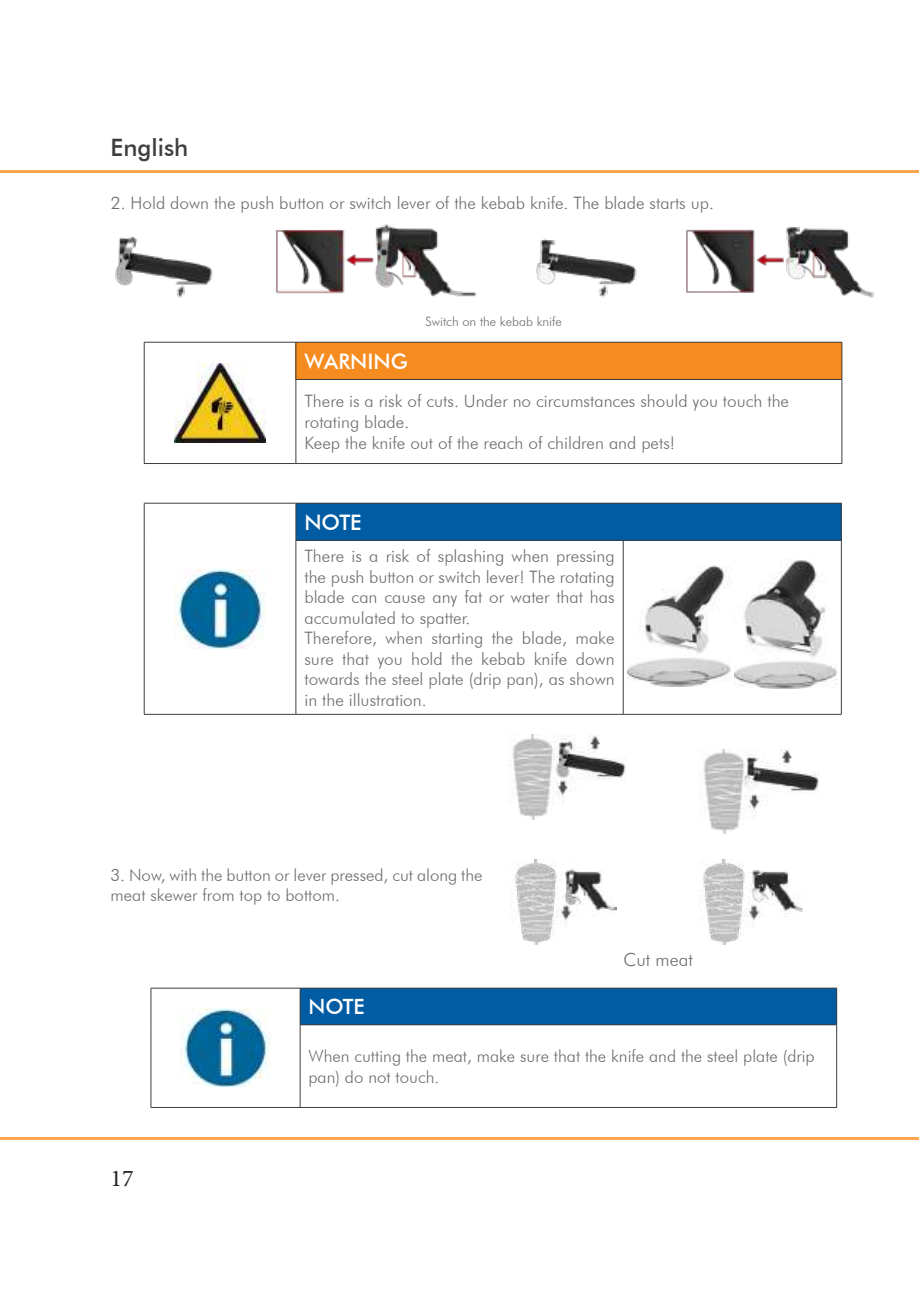
<style>
.page{position:relative;width:919px;height:1310px;background:#fff}
.page>*{position:absolute;margin:0;border:0;box-sizing:border-box;transform-origin:0 0}
.t1{font:500 24px "Futura BT";color:#3e3e3f}
.t2{font:24px "Minion Pro";color:#231f20}
.t3{font:500 21.3px "Futura BT";color:#fff}
.t4{font:500 21px "Futura BT";color:#fff}
.t5{font:300 18px "Futura BT";color:#6c6d70}
.t6{font:300 17.1px/20.4px "Futura BT";color:#6c6d70}
.t7{font:300 16.8px/20.1px "Futura BT";color:#6c6d70}
.t8{font:300 12.9px "Futura BT";color:#6c6d70}
</style>
<div class="page">
<hr style="left:0;top:1137px;width:918px;height:3px;background:#f9a64e">
<hr style="left:0;top:170px;width:918px;height:3px;background:#f9a64e">
<div style="left:296px;top:503px;width:545px;height:37px;background:#015ca3"></div>
<hr style="left:144px;top:503px;width:152px;height:1px;background:#3e3e3f">
<hr style="left:144px;top:503px;width:1px;height:37px;background:#3e3e3f">
<hr style="left:144px;top:540px;width:1px;height:174px;background:#3e3e3f">
<hr style="left:144px;top:714px;width:152px;height:1px;background:#3e3e3f">
<hr style="left:296px;top:503px;width:327px;height:1px;background:#3e3e3f">
<hr style="left:295px;top:503px;width:1px;height:37px;background:#3e3e3f">
<hr style="left:623px;top:503px;width:218px;height:1px;background:#3e3e3f">
<hr style="left:840px;top:503px;width:1px;height:37px;background:#3e3e3f">
<hr style="left:295px;top:540px;width:328px;height:1px;background:#3e3e3f">
<hr style="left:295px;top:541px;width:1px;height:173px;background:#3e3e3f">
<hr style="left:623px;top:540px;width:218px;height:1px;background:#3e3e3f">
<hr style="left:622px;top:541px;width:1px;height:173px;background:#3e3e3f">
<hr style="left:840px;top:541px;width:1px;height:173px;background:#3e3e3f">
<hr style="left:296px;top:714px;width:327px;height:1px;background:#3e3e3f">
<hr style="left:623px;top:714px;width:218px;height:1px;background:#3e3e3f">
<img style="left:174px;top:569px;width:91px;height:79px">
<img style="left:627px;top:565px;width:104px;height:122px">
<div style="left:296px;top:342px;width:545px;height:37px;background:#f68b1f"></div>
<hr style="left:144px;top:342px;width:152px;height:1px;background:#3e3e3f">
<hr style="left:144px;top:342px;width:1px;height:37px;background:#3e3e3f">
<hr style="left:144px;top:379px;width:1px;height:84px;background:#3e3e3f">
<hr style="left:144px;top:463px;width:152px;height:1px;background:#3e3e3f">
<hr style="left:296px;top:342px;width:546px;height:1px;background:#3e3e3f">
<hr style="left:295px;top:342px;width:1px;height:37px;background:#3e3e3f">
<hr style="left:841px;top:342px;width:1px;height:37px;background:#3e3e3f">
<hr style="left:295px;top:379px;width:547px;height:1px;background:#3e3e3f">
<hr style="left:295px;top:380px;width:1px;height:83px;background:#3e3e3f">
<hr style="left:841px;top:380px;width:1px;height:83px;background:#3e3e3f">
<hr style="left:296px;top:463px;width:546px;height:1px;background:#3e3e3f">
<img style="left:174px;top:363px;width:91px;height:79px">
<img style="left:115px;top:237px;width:98px;height:61px">
<img style="left:536px;top:238px;width:101px;height:60px">
<img style="left:686px;top:227px;width:189px;height:71px">
<img style="left:276px;top:224px;width:201px;height:73px">
<img style="left:734px;top:560px;width:104px;height:128px">
<img style="left:510px;top:734px;width:116px;height:85px">
<div style="left:300px;top:988px;width:536px;height:36px;background:#015ca3"></div>
<hr style="left:151px;top:987px;width:149px;height:1px;background:#3e3e3f">
<hr style="left:150px;top:988px;width:1px;height:36px;background:#3e3e3f">
<hr style="left:150px;top:1024px;width:1px;height:83px;background:#3e3e3f">
<hr style="left:151px;top:1107px;width:149px;height:1px;background:#3e3e3f">
<hr style="left:300px;top:987px;width:536px;height:1px;background:#3e3e3f">
<hr style="left:299px;top:988px;width:1px;height:36px;background:#3e3e3f">
<hr style="left:836px;top:988px;width:1px;height:36px;background:#3e3e3f">
<hr style="left:300px;top:1024px;width:536px;height:1px;background:#3e3e3f">
<hr style="left:299px;top:1025px;width:1px;height:82px;background:#3e3e3f">
<hr style="left:836px;top:1025px;width:1px;height:82px;background:#3e3e3f">
<hr style="left:300px;top:1107px;width:536px;height:1px;background:#3e3e3f">
<img style="left:181px;top:1009px;width:88px;height:77px">
<img style="left:701px;top:749px;width:117px;height:84px">
<img style="left:698px;top:860px;width:105px;height:84px">
<img style="left:510px;top:860px;width:106px;height:84px">
<h1 class="t1" style="left:111px;top:132px;width:79px">English</h1>
<p class="t6" style="left:111px;top:192px;width:604px">2. Hold down the push button or switch lever of the kebab knife. The blade starts up.</p>
<p class="t8" style="left:425px;top:314px;width:138px">Switch on the kebab knife</p>
<p class="t3" style="left:304px;top:348px;width:105px">WARNING</p>
<p class="t6" style="left:304px;top:391px;width:486px">There is a risk of cuts. Under no circumstances should you touch the rotating blade.<br>Keep the knife out of the reach of children and pets!</p>
<p class="t3" style="left:304px;top:509px;width:59px">NOTE</p>
<p class="t6" style="left:304px;top:545px;width:312px">There is a risk of splashing when pressing the push button or switch lever! The rotating blade can cause any fat or water that has accumulated to spatter.<br>Therefore, when starting the blade, make sure that you hold the kebab knife down towards the steel plate (drip pan), as shown in the illustration.</p>
<p class="t7" style="left:111px;top:864px;width:373px">3. Now, with the button or lever pressed, cut along the meat skewer from top to bottom.</p>
<p class="t5" style="left:623px;top:949px;width:71px">Cut meat</p>
<h1 class="t2" style="left:111px;top:1162px;width:25px">17</h1>
<p class="t4" style="left:308px;top:994px;width:58px">NOTE</p>
<p class="t7" style="left:308px;top:1046px;width:507px">When cutting the meat, make sure that the knife and the steel plate (drip pan) do not touch.</p>
</div>
